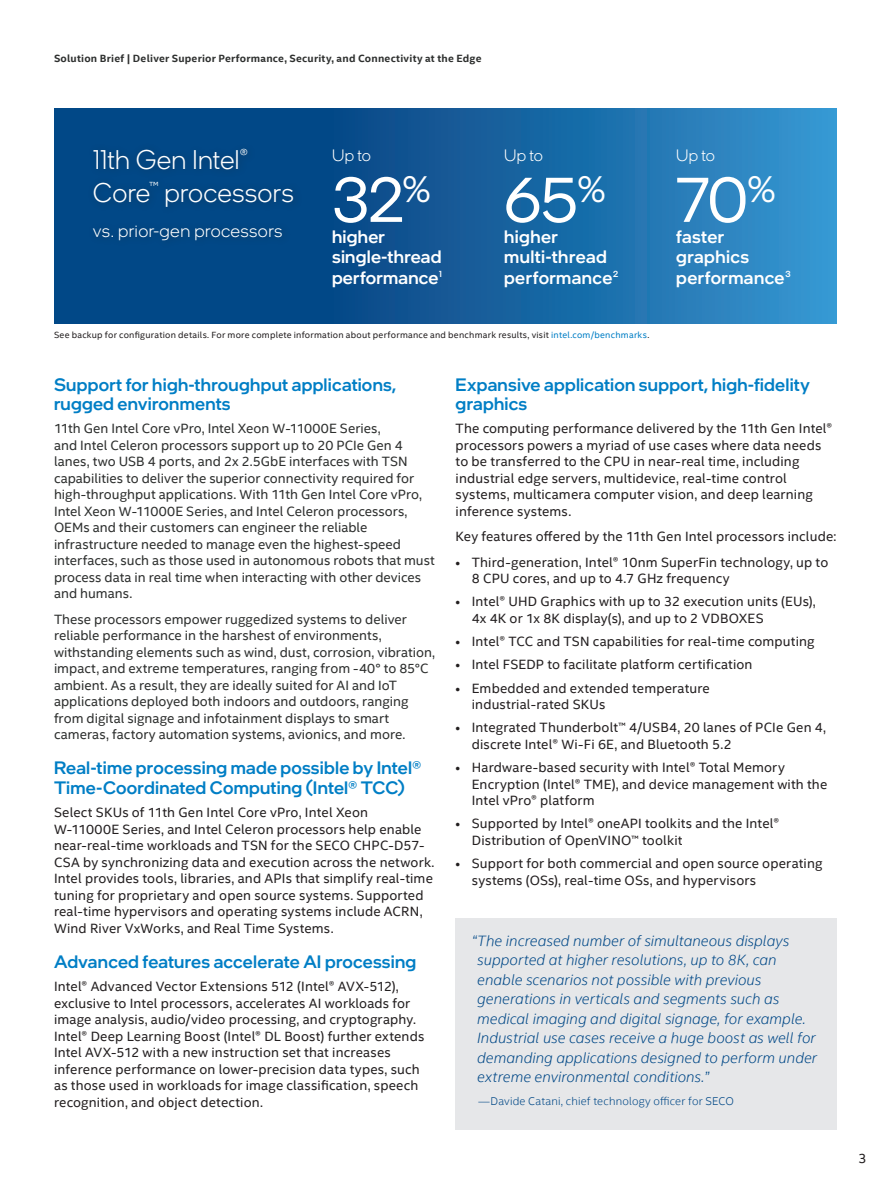
<style>
.page{position:relative;width:891px;height:1188px;background:#fff}
.page>*{position:absolute;margin:0;border:0;box-sizing:border-box;transform-origin:0 0}
.Heading_1{font:63px "Intel One Display";color:#fff}
.Body_Text{font:300 27px/33px "Intel One Display";letter-spacing:.005em;color:#fff}
.CopyHeaderBlue_H2{font:500 18px/19.5px "Intel One Display";letter-spacing:.015em;color:#007ec5}
.Heading_1-2{font:500 18px/20.2px "Intel One Display";letter-spacing:.02em;color:#fff}
.Body_Text-2{font:300 18px "Intel One Display";letter-spacing:.02em;color:#fff}
.Heading_1-3{font:300 16.5px "Intel One Display";letter-spacing:-.005em;color:#fff}
.BulletPoints{font:italic 300 15px/19.5px "Intel Clear";color:#014887}
.MainCopy___Caption{font:13.5px/16.5px "Intel Clear";letter-spacing:.01em;color:#231f20}
.MainCopy___Caption-2{font:13.5px/16.5px "Intel Clear";color:#2d2f2e}
.BulletPoints-2{font:13.5px/16.5px "Intel Clear";letter-spacing:.01em;color:#231f20}
.BulletPoints-3{font:300 11.25px "Intel Clear";letter-spacing:.015em;color:#014887}
.t1{font:700 10.5px "Intel Clear";letter-spacing:.02em;color:#2d2f2e}
.Body_Text-3{font:9px "Intel Clear";letter-spacing:.025em;color:#231f20}
.s1{color:#007ec5}
</style>
<div class="page">
<svg style="left:54px;top:108px;width:783px;height:215px;background:#1664a1"></svg>
<div style="left:88px;top:143px;width:215px;height:106px;background:#014784"></div>
<div style="left:456px;top:918px;width:381px;height:212px;background:#e6e7e9"></div>
<p class="t1" style="left:54px;top:51px;width:429px">Solution Brief | Deliver Superior Performance, Security, and Connectivity at the Edge</p>
<p class="Body_Text" style="left:93px;top:143px;width:203px">11th Gen Intel<sup>®<br></sup>Core<sup>™</sup> processors</p>
<p class="Body_Text-2" style="left:93px;top:220px;width:191px">vs. prior-gen processors</p>
<p class="Heading_1-3" style="left:332px;top:145px;width:40px">Up to</p>
<p class="Heading_1" style="left:332px;top:161px;width:100px">32<sup>%</sup></p>
<p class="Heading_1-2" style="left:332px;top:227px;width:111px">higher single-thread performance<sup>1</sup></p>
<p class="Heading_1-3" style="left:504px;top:145px;width:40px">Up to</p>
<p class="Heading_1" style="left:505px;top:161px;width:103px">65<sup>%</sup></p>
<p class="Heading_1-2" style="left:504px;top:227px;width:116px">higher multi-thread performance<sup>2</sup></p>
<p class="Body_Text-3" style="left:54px;top:328px;width:597px">See backup for configuration details. For more complete information about performance and benchmark results, visit <span class="s1">intel.com/benchmarks</span>.</p>
<p class="Heading_1-3" style="left:676px;top:145px;width:40px">Up to</p>
<p class="Heading_1" style="left:677px;top:161px;width:101px">70<sup>%</sup></p>
<p class="Heading_1-2" style="left:676px;top:227px;width:116px">faster graphics performance<sup>3</sup></p>
<p class="CopyHeaderBlue_H2" style="left:54px;top:374px;width:344px">Support for high-throughput applications, rugged environments</p>
<p class="MainCopy___Caption-2" style="left:54px;top:420px;width:382px">11th Gen Intel Core vPro, Intel Xeon W-11000E Series,<br>and Intel Celeron processors support up to 20 PCIe Gen 4 lanes, two USB 4 ports, and 2x 2.5GbE interfaces with TSN capabilities to deliver the superior connectivity required for high-throughput applications. With 11th Gen Intel Core vPro, Intel Xeon W-11000E Series, and Intel Celeron processors, OEMs and their customers can engineer the reliable infrastructure needed to manage even the highest-speed interfaces, such as those used in autonomous robots that must process data in real time when interacting with other devices and humans.</p>
<p class="MainCopy___Caption-2" style="left:54px;top:610px;width:383px">These processors empower ruggedized systems to deliver reliable performance in the harshest of environments, withstanding elements such as wind, dust, corrosion, vibration, impact, and extreme temperatures, ranging from -40° to 85°C ambient. As a result, they are ideally suited for AI and IoT applications deployed both indoors and outdoors, ranging from digital signage and infotainment displays to smart cameras, factory automation systems, avionics, and more.</p>
<p class="CopyHeaderBlue_H2" style="left:54px;top:758px;width:369px">Real-time processing made possible by Intel®<br>Time-Coordinated Computing (Intel® TCC)</p>
<p class="MainCopy___Caption" style="left:54px;top:804px;width:382px">Select SKUs of 11th Gen Intel Core vPro, Intel Xeon W-11000E Series, and Intel Celeron processors help enable near-real-time workloads and TSN for the SECO CHPC-D57- CSA by synchronizing data and execution across the network.<br>Intel provides tools, libraries, and APIs that simplify real-time tuning for proprietary and open source systems. Supported real-time hypervisors and operating systems include ACRN, Wind River VxWorks, and Real Time Systems.</p>
<p class="CopyHeaderBlue_H2" style="left:54px;top:951px;width:364px">Advanced features accelerate AI processing</p>
<p class="MainCopy___Caption" style="left:54px;top:978px;width:372px">Intel® Advanced Vector Extensions 512 (Intel® AVX-512), exclusive to Intel processors, accelerates AI workloads for image analysis, audio/video processing, and cryptography.<br>Intel® Deep Learning Boost (Intel® DL Boost) further extends Intel AVX-512 with a new instruction set that increases inference performance on lower-precision data types, such as those used in workloads for image classification, speech recognition, and object detection.</p>
<p class="CopyHeaderBlue_H2" style="left:456px;top:374px;width:356px">Expansive application support, high-fidelity graphics</p>
<p class="MainCopy___Caption" style="left:456px;top:420px;width:378px">The computing performance delivered by the 11th Gen Intel® processors powers a myriad of use cases where data needs to be transferred to the CPU in near-real time, including industrial edge servers, multidevice, real-time control systems, multicamera computer vision, and deep learning inference systems.</p>
<p class="MainCopy___Caption" style="left:456px;top:528px;width:382px">Key features offered by the 11th Gen Intel processors include:</p>
<p class="BulletPoints-2" style="left:472px;top:553px;width:358px;text-indent:-16px">• Third-generation, Intel® 10nm SuperFin technology, up to<br>8 CPU cores, and up to 4.7 GHz frequency</p>
<p class="BulletPoints-2" style="left:472px;top:593px;width:345px;text-indent:-16px">• Intel® UHD Graphics with up to 32 execution units (EUs),<br>4x 4K or 1x 8K display(s), and up to 2 VDBOXES</p>
<p class="BulletPoints-2" style="left:456px;top:633px;width:361px">• Intel® TCC and TSN capabilities for real-time computing</p>
<p class="BulletPoints-2" style="left:456px;top:656px;width:298px">• Intel FSEDP to facilitate platform certification</p>
<p class="BulletPoints-2" style="left:472px;top:679px;width:240px;text-indent:-16px">• Embedded and extended temperature industrial-rated SKUs</p>
<p class="BulletPoints-2" style="left:472px;top:719px;width:356px;text-indent:-16px">• Integrated Thunderbolt™ 4/USB4, 20 lanes of PCIe Gen 4, discrete Intel® Wi-Fi 6E, and Bluetooth 5.2</p>
<p class="BulletPoints-2" style="left:472px;top:759px;width:357px;text-indent:-16px">• Hardware-based security with Intel® Total Memory<br>Encryption (Intel® TME), and device management with the<br>Intel vPro® platform</p>
<p class="BulletPoints-2" style="left:472px;top:815px;width:309px;text-indent:-16px">• Supported by Intel® oneAPI toolkits and the Intel®<br>Distribution of OpenVINO™ toolkit</p>
<p class="BulletPoints-2" style="left:472px;top:855px;width:352px;text-indent:-16px">• Support for both commercial and open source operating systems (OSs), real-time OSs, and hypervisors</p>
<p class="BulletPoints" style="left:477px;top:930px;width:341px;text-indent:-5px">“The increased number of simultaneous displays supported at higher resolutions, up to 8K, can enable scenarios not possible with previous generations in verticals and segments such as medical imaging and digital signage, for example.<br>Industrial use cases receive a huge boost as well for demanding applications designed to perform under extreme environmental conditions.”</p>
<p class="BulletPoints-3" style="left:479px;top:1094px;width:257px">—Davide Catani, chief technology officer for SECO</p>
<p class="MainCopy___Caption" style="left:858px;top:1150px;width:10px">3</p>
</div>
